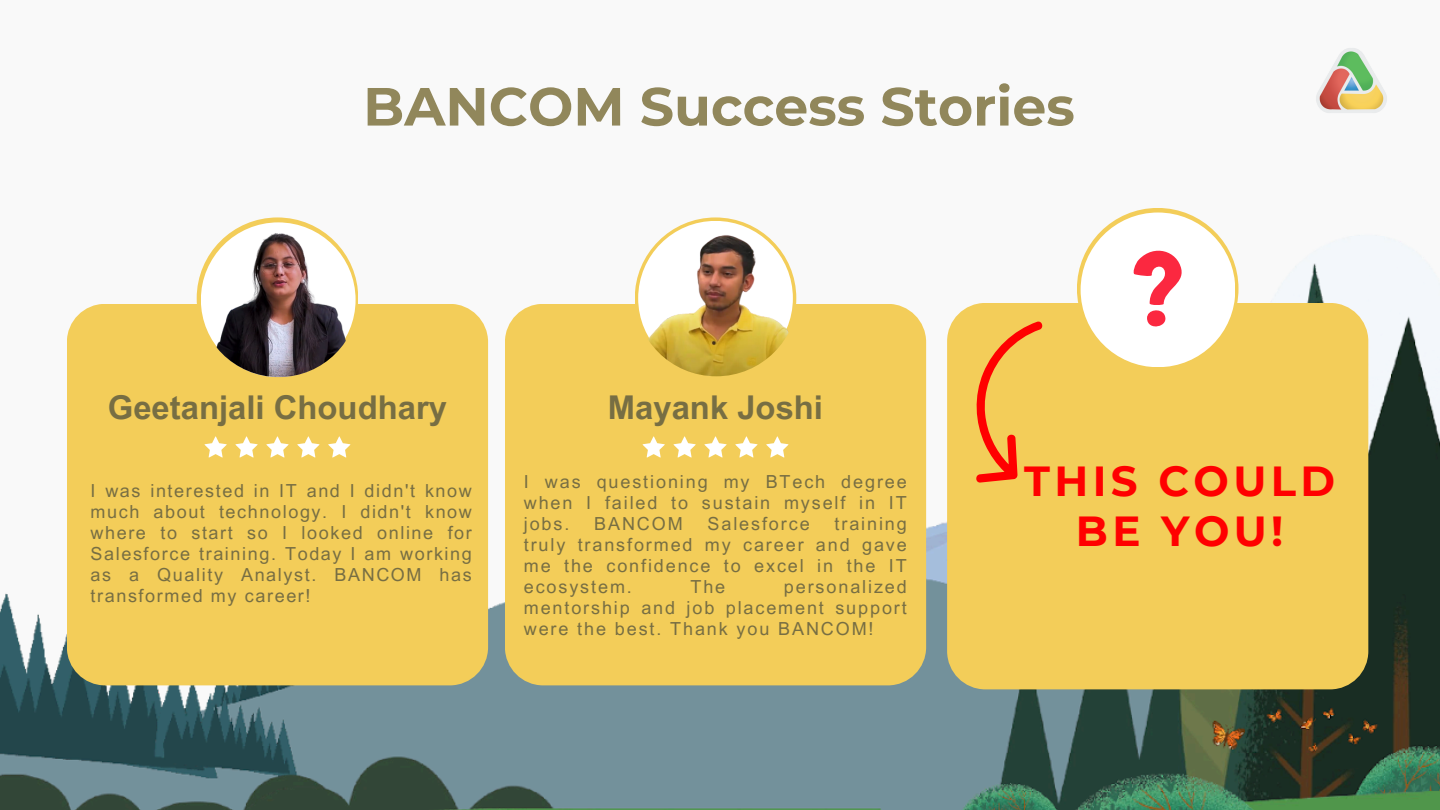
<style>
.page{position:relative;width:1440px;height:810px;background:#f9f9f9}
.page>*{position:absolute;margin:0;border:0;box-sizing:border-box;transform-origin:0 0}
.t1{font:700 53.7px "Montserrat";color:#91875b}
.t2{font:700 41.9px/50.2px "Montserrat";letter-spacing:.105em;color:#f00;text-align:center}
.t3{font:700 32.8px "Arial MT Pro";color:#776e43}
.t4{font:18px/21px "Arial MT Pro";letter-spacing:.105em;color:#776e43;text-align:justify}
</style>
<div class="page">
<img style="left:0;top:230px;width:1440px;height:580px">
<div style="left:947px;top:303px;width:421px;height:386px;background:#f3cd59;border-radius:38px"></div>
<svg style="left:1077px;top:208px;width:162px;height:162px;fill:#f3cd59"></svg>
<div style="left:1081px;top:213px;width:154px;height:154px;background:#fff;border-radius:50%"></div>
<img style="left:1316px;top:48px;width:71px;height:65px">
<div style="left:67px;top:304px;width:421px;height:381px;background:#f3cd59;border-radius:38px"></div>
<div style="left:505px;top:304px;width:421px;height:381px;background:#f3cd59;border-radius:38px"></div>
<img style="left:199px;top:217px;width:160px;height:160px;border-radius:50%">
<img style="left:634px;top:213px;width:164px;height:163px;border-radius:50%">
<svg style="left:205px;top:436px;width:22px;height:22px"></svg>
<svg style="left:235px;top:436px;width:23px;height:22px"></svg>
<svg style="left:266px;top:436px;width:23px;height:22px"></svg>
<svg style="left:297px;top:436px;width:22px;height:22px"></svg>
<svg style="left:328px;top:436px;width:22px;height:22px"></svg>
<svg style="left:643px;top:436px;width:22px;height:22px"></svg>
<svg style="left:674px;top:436px;width:22px;height:22px"></svg>
<svg style="left:704px;top:436px;width:23px;height:22px"></svg>
<svg style="left:735px;top:436px;width:23px;height:22px"></svg>
<svg style="left:766px;top:436px;width:22px;height:22px"></svg>
<svg style="left:919px;top:309px;width:188px;height:192px"></svg>
<svg style="left:1134px;top:251px;width:48px;height:75px"></svg>
<h2 class="t1" style="left:363px;top:74px;width:713px">BANCOM Success Stories</h2>
<p class="t3" style="left:108px;top:395px;width:341px">Geetanjali Choudhary</p>
<p class="t3" style="left:608px;top:395px;width:217px">Mayank Joshi</p>
<h3 class="t4" style="left:91px;top:482px;width:383px">I was interested in IT and I didn't know much about technology. I didn't know where to start so I looked online for Salesforce training. Today I am working as a Quality Analyst. BANCOM has transformed my career!</h3>
<p class="t4" style="left:524px;top:473px;width:384px">I was questioning my BTech degree when I failed to sustain myself in IT jobs.</p>
<p class="t4" style="left:594px;top:515px;width:90px">BANCOM</p>
<p class="t4" style="left:708px;top:515px;width:104px">Salesforce</p>
<p class="t4" style="left:524px;top:515px;width:384px;text-indent:311px">training truly transformed my career and gave me the confidence to excel in the IT ecosystem.</p>
<p class="t4" style="left:524px;top:578px;width:384px;text-indent:260px">personalized mentorship and job placement support were the best. Thank you BANCOM!</p>
<p class="t4" style="left:691px;top:578px;width:36px">The</p>
<p class="t2" style="left:1024px;top:456px;width:313px">THIS COULD<br>BE YOU!</p>
</div>
